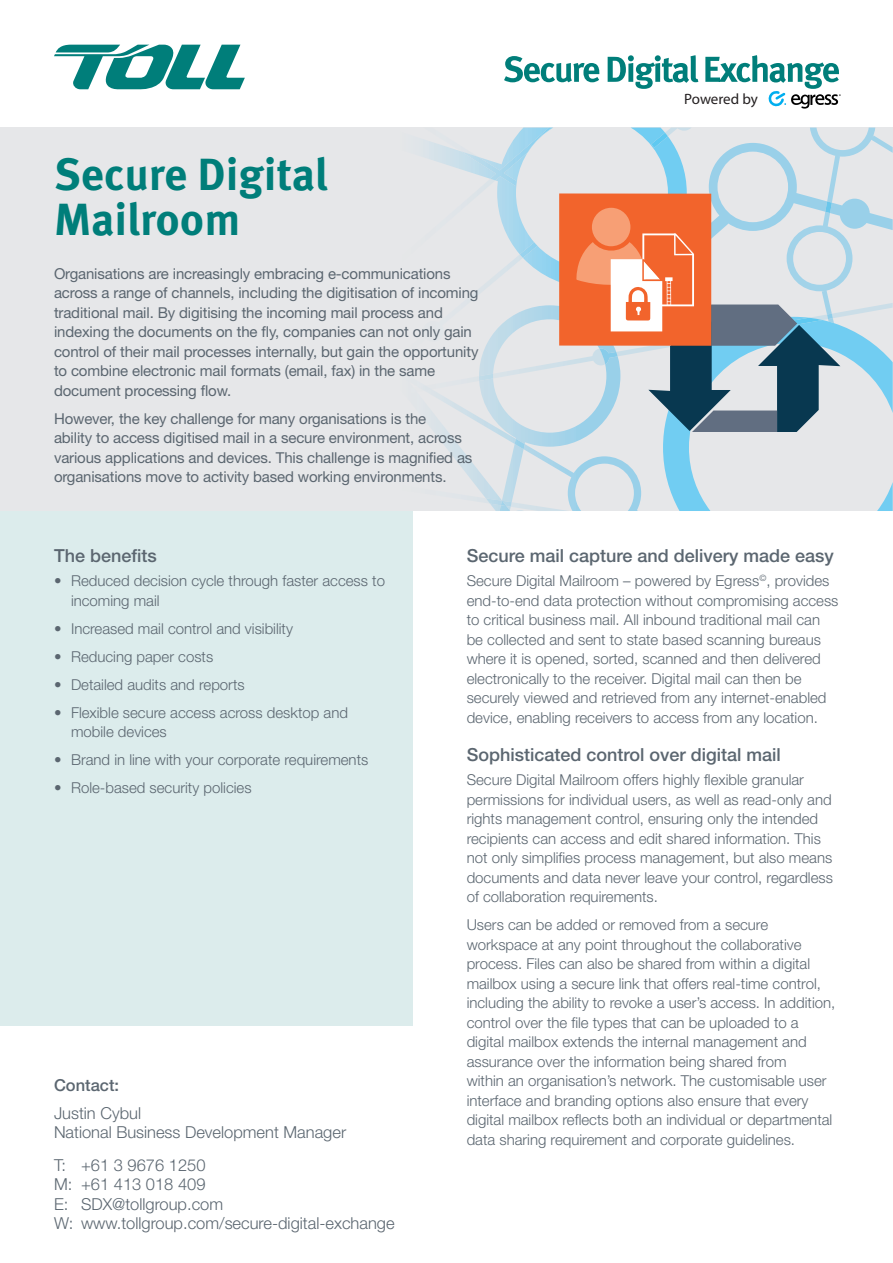
<style>
.page{position:relative;width:893px;height:1263px;background:#fff}
.page>*{position:absolute;margin:0;border:0;box-sizing:border-box;transform-origin:0 0}
.t1{font:700 45px/45px "Meta OT";color:#007e7a}
.t2{font:500 18px "Helvetica Neue LT Std";color:#5b6670}
.t3{font:300 16.5px/19.5px "Helvetica Neue LT Std";color:#5b6670}
.t4{font:500 16.5px "Helvetica Neue LT Std";color:#5b6670}
.t5{font:300 15px/19.5px "Helvetica Neue LT Std";color:#5b6670}
.t6{font:15px/19.5px "Helvetica Neue LT Std";letter-spacing:-.01em;color:#5b6670}
.t7{font:15px "Myriad Pro";letter-spacing:-.005em;color:#231f20}
</style>
<div class="page">
<div style="left:0;top:446px;width:412px;height:579px;background:#dcecec"></div>
<div style="left:0;top:128px;width:893px;height:383px;background:#e6e7e9"></div>
<svg style="left:54px;top:45px;width:191px;height:45px"></svg>
<svg style="left:504px;top:55px;width:337px;height:54px"></svg>
<svg style="left:427px;top:128px;width:466px;height:383px"></svg>
<h1 class="t1" style="left:54px;top:153px;width:275px">Secure Digital<br>Mailroom</h1>
<p class="t6" style="left:54px;top:263px;width:426px">Organisations are increasingly embracing e-communications across a range of channels, including the digitisation of incoming traditional mail. By digitising the incoming mail process and indexing the documents on the fly, companies can not only gain control of their mail processes internally, but gain the opportunity to combine electronic mail formats (email, fax) in the same document processing flow.</p>
<p class="t6" style="left:54px;top:408px;width:420px">However, the key challenge for many organisations is the<br>ability to access digitised mail in a secure environment, across various applications and devices. This challenge is magnified as organisations move to activity based working environments.</p>
<p class="t7" style="left:684px;top:89px;width:75px">Powered by</p>
<p class="t2" style="left:54px;top:545px;width:104px">The benefits</p>
<p class="t5" style="left:71px;top:571px;width:315px;text-indent:-17px">• Reduced decision cycle through faster access to incoming mail</p>
<p class="t5" style="left:54px;top:618px;width:240px">• Increased mail control and visibility</p>
<p class="t5" style="left:54px;top:646px;width:161px">• Reducing paper costs</p>
<p class="t5" style="left:54px;top:674px;width:192px">• Detailed audits and reports</p>
<p class="t5" style="left:71px;top:702px;width:279px;text-indent:-17px">• Flexible secure access across desktop and mobile devices</p>
<p class="t5" style="left:54px;top:750px;width:316px">• Brand in line with your corporate requirements</p>
<p class="t5" style="left:54px;top:778px;width:199px">• Role-based security policies</p>
<p class="t4" style="left:54px;top:1075px;width:67px">Contact:</p>
<p class="t3" style="left:54px;top:1103px;width:294px">Justin Cybul<br>National Business Development Manager</p>
<p class="t3" style="left:54px;top:1155px;width:342px">T: +61 3 9676 1250<br>M: +61 413 018 409<br>E: SDX@tollgroup.com<br>W: www.tollgroup.com/secure-digital-exchange</p>
<p class="t2" style="left:467px;top:545px;width:369px">Secure mail capture and delivery made easy</p>
<p class="t5" style="left:467px;top:571px;width:373px">Secure Digital Mailroom – powered by Egress<sup>©</sup>, provides end-to-end data protection without compromising access to critical business mail. All inbound traditional mail can be collected and sent to state based scanning bureaus where it is opened, sorted, scanned and then delivered electronically to the receiver. Digital mail can then be securely viewed and retrieved from any internet-enabled device, enabling receivers to access from any location.</p>
<p class="t2" style="left:467px;top:744px;width:316px">Sophisticated control over digital mail</p>
<p class="t5" style="left:467px;top:770px;width:368px">Secure Digital Mailroom offers highly flexible granular permissions for individual users, as well as read-only and rights management control, ensuring only the intended recipients can access and edit shared information. This not only simplifies process management, but also means documents and data never leave your control, regardless of collaboration requirements.</p>
<p class="t5" style="left:467px;top:915px;width:370px">Users can be added or removed from a secure workspace at any point throughout the collaborative process. Files can also be shared from within a digital mailbox using a secure link that offers real-time control, including the ability to revoke a user’s access. In addition, control over the file types that can be uploaded to a digital mailbox extends the internal management and assurance over the information being shared from<br>within an organisation’s network. The customisable user interface and branding options also ensure that every digital mailbox reflects both an individual or departmental data sharing requirement and corporate guidelines.</p>
</div>
